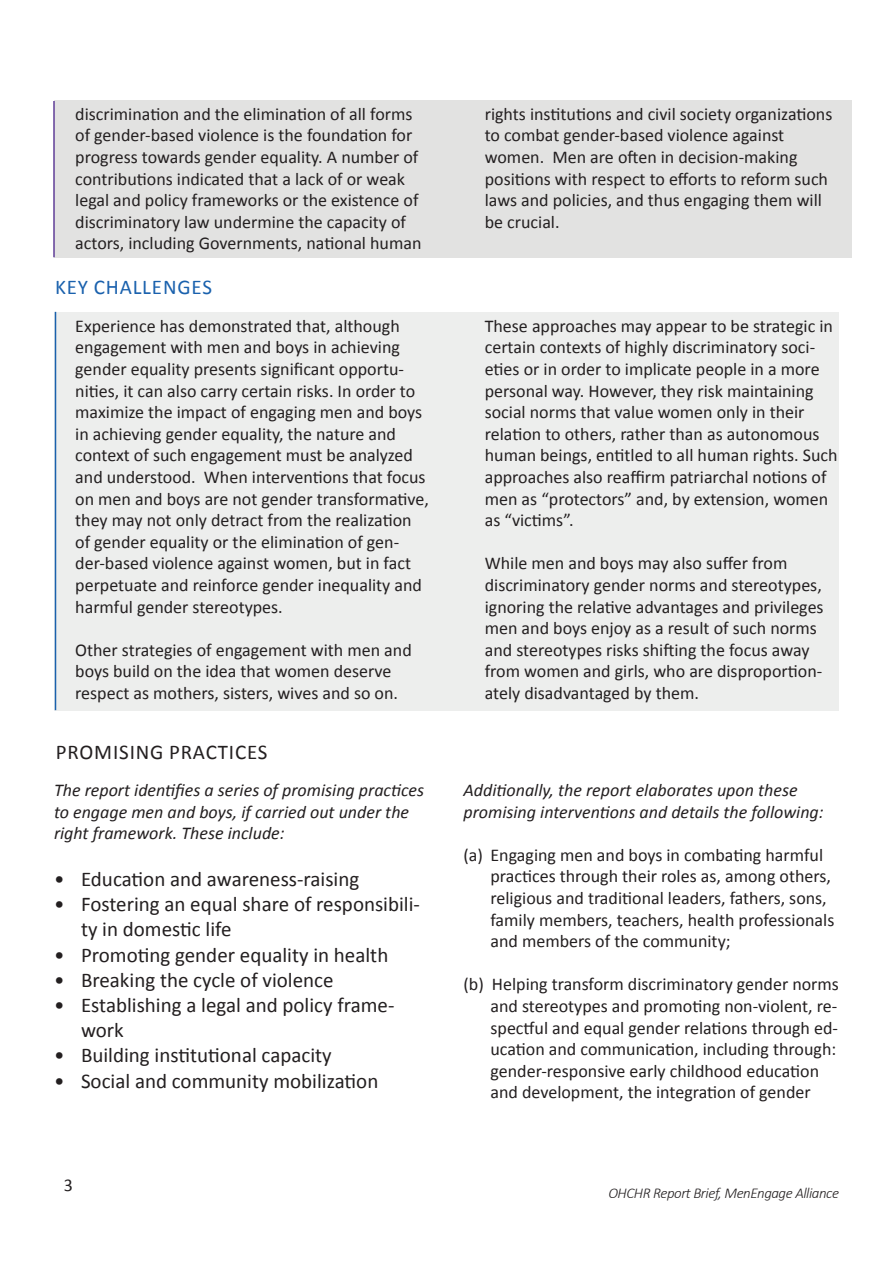
<style>
.page{position:relative;width:893px;height:1263px;background:#fff}
.page>*{position:absolute;margin:0;border:0;box-sizing:border-box;transform-origin:0 0}
.t1{font:21px/25.2px "Calibri";color:#231f20}
.t2{font:21px "Calibri";letter-spacing:.04em;color:#231f20}
.t3{font:21px "Calibri";letter-spacing:.04em;color:#1a61ad}
.t4{font:18px/21.6px "Calibri";color:#231f20}
.t5{font:italic 18px/21.6px "Calibri";color:#231f20}
.t6{font:italic 300 15px "Calibri";letter-spacing:-.03em;color:#231f20}
</style>
<div class="page">
<div style="left:54px;top:100px;width:797px;height:157px;background:#e2e2e1"></div>
<div style="left:55px;top:312px;width:784px;height:398px;background:#edeeed"></div>
<hr style="left:53px;top:101px;width:2px;height:156px;background:#603e98">
<hr style="left:55px;top:312px;width:1px;height:398px;background:#1a61ad">
<p class="t4" style="left:75px;top:103px;width:348px">discrimination and the elimination of all forms of gender-based violence is the foundation for progress towards gender equality. A number of contributions indicated that a lack of or weak legal and policy frameworks or the existence of discriminatory law undermine the capacity of actors, including Governments, national human</p>
<p class="t4" style="left:485px;top:103px;width:349px">rights institutions and civil society organizations to combat gender-based violence against women. Men are often in decision-making positions with respect to efforts to reform such laws and policies, and thus engaging them will be crucial.</p>
<p class="t3" style="left:55px;top:272px;width:158px">KEY CHALLENGES</p>
<p class="t4" style="left:75px;top:314px;width:355px">Experience has demonstrated that, although engagement with men and boys in achieving gender equality presents significant opportu&shy;nities, it can also carry certain risks. In order to maximize the impact of engaging men and boys in achieving gender equality, the nature and context of such engagement must be analyzed and understood. When interventions that focus on men and boys are not gender transformative, they may not only detract from the realization of gender equality or the elimination of gen&shy;der-based violence against women, but in fact perpetuate and reinforce gender inequality and harmful gender stereotypes.</p>
<p class="t4" style="left:75px;top:638px;width:338px">Other strategies of engagement with men and boys build on the idea that women deserve respect as mothers, sisters, wives and so on.</p>
<p class="t2" style="left:56px;top:737px;width:213px">PROMISING PRACTICES</p>
<p class="t5" style="left:54px;top:778px;width:372px">The report identifies a series of promising practices to engage men and boys, if carried out under the right framework. These include:</p>
<p class="t1" style="left:54px;top:866px;width:307px">• Education and awareness-raising</p>
<p class="t1" style="left:81px;top:891px;width:341px;text-indent:-27px">• Fostering an equal share of responsibili&shy;ty in domestic life</p>
<p class="t1" style="left:54px;top:941px;width:336px">• Promoting gender equality in health</p>
<p class="t1" style="left:54px;top:967px;width:281px">• Breaking the cycle of violence</p>
<p class="t1" style="left:81px;top:992px;width:315px;text-indent:-27px">• Establishing a legal and policy frame&shy;work</p>
<p class="t1" style="left:54px;top:1042px;width:279px">• Building institutional capacity</p>
<p class="t1" style="left:54px;top:1067px;width:326px">• Social and community mobilization</p>
<p class="t4" style="left:64px;top:1174px;width:11px">3</p>
<p class="t4" style="left:485px;top:314px;width:354px">These approaches may appear to be strategic in certain contexts of highly discriminatory soci&shy;eties or in order to implicate people in a more personal way. However, they risk maintaining social norms that value women only in their relation to others, rather than as autonomous human beings, entitled to all human rights. Such approaches also reaffirm patriarchal notions of men as “protectors” and, by extension, women as “victims”.</p>
<p class="t4" style="left:485px;top:552px;width:340px">While men and boys may also suffer from discriminatory gender norms and stereotypes, ignoring the relative advantages and privileges men and boys enjoy as a result of such norms and stereotypes risks shifting the focus away from women and girls, who are disproportion&shy;ately disadvantaged by them.</p>
<p class="t5" style="left:463px;top:778px;width:362px">Additionally, the report elaborates upon these promising interventions and details the following:</p>
<p class="t4" style="left:490px;top:843px;width:345px;text-indent:-27px">(a) Engaging men and boys in combating harmful practices through their roles as, among others, religious and traditional leaders, fathers, sons, family members, teachers, health professionals and members of the community;</p>
<p class="t4" style="left:490px;top:973px;width:350px;text-indent:-27px">(b) Helping transform discriminatory gender norms and stereotypes and promoting non-violent, re&shy;spectful and equal gender relations through ed&shy;ucation and communication, including through: gender-responsive early childhood education and development, the integration of gender</p>
<p class="t6" style="left:608px;top:1184px;width:232px">OHCHR Report Brief, MenEngage Alliance</p>
</div>
